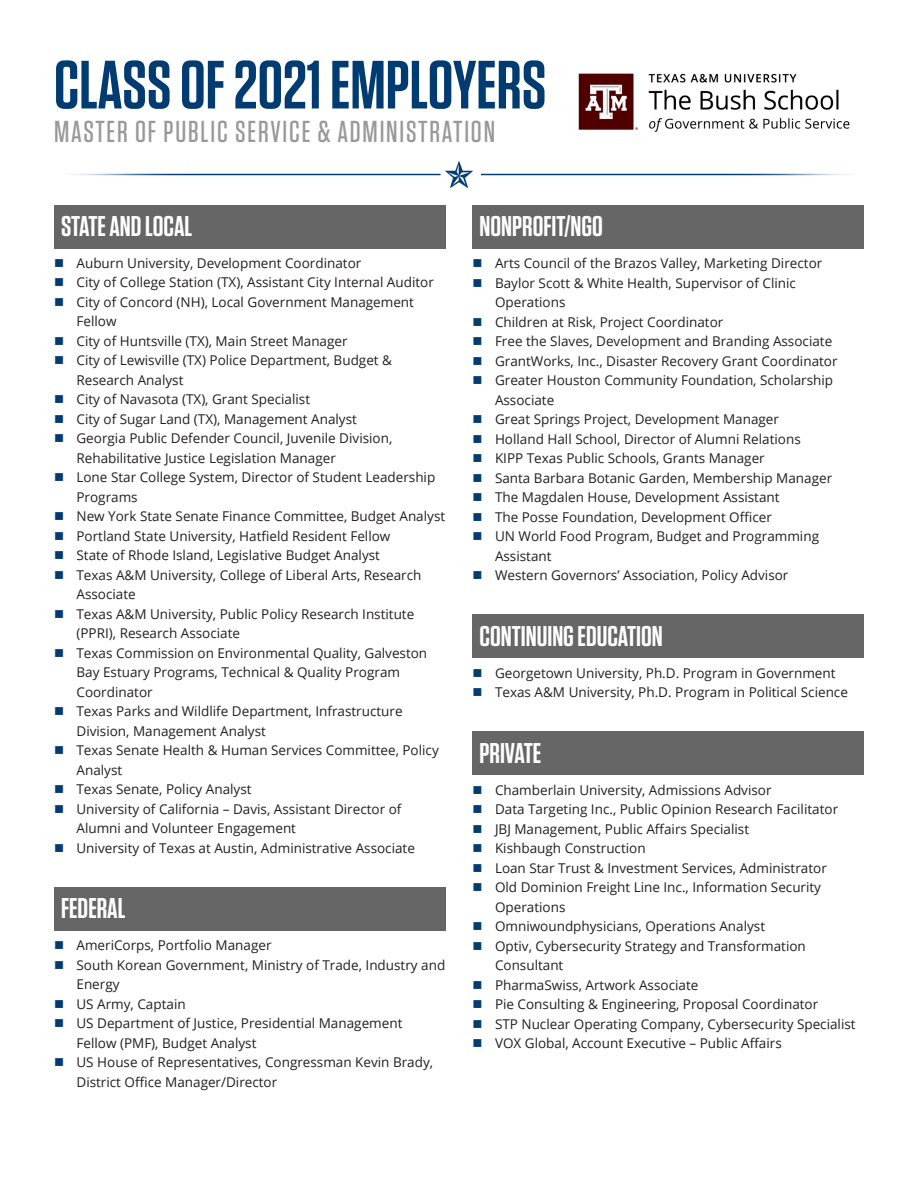
<style>
.page{position:relative;width:918px;height:1188px;background:#fff}
.page>*{position:absolute;margin:0;border:0;box-sizing:border-box;transform-origin:0 0}
.t1{font:600 68.1px "Tungsten";color:#003c71}
.t2{font:500 30.3px "Tungsten";letter-spacing:.06em;color:#999}
.t3{font:600 28.5px "Tungsten";color:#fff}
.t4{font:13.5px/19.5px "Open Sans";color:#231f20}
.s1{color:#003c71}
</style>
<div class="page">
<img style="left:578px;top:73px;width:272px;height:59px">
<div style="left:54px;top:205px;width:392px;height:43px;background:#666"></div>
<div style="left:54px;top:888px;width:392px;height:43px;background:#666"></div>
<img style="left:69px;top:161px;width:781px;height:27px">
<div style="left:472px;top:205px;width:392px;height:44px;background:#666"></div>
<div style="left:472px;top:615px;width:392px;height:43px;background:#666"></div>
<div style="left:472px;top:732px;width:392px;height:43px;background:#666"></div>
<p class="t1" style="left:54px;top:49px;width:494px">CLASS OF 2021 EMPLOYERS</p>
<p class="t2" style="left:54px;top:115px;width:443px">MASTER OF PUBLIC SERVICE &amp; ADMINISTRATION</p>
<p class="t3" style="left:61px;top:211px;width:133px">STATE AND LOCAL</p>
<p class="t4" style="left:54px;top:253px;width:309px"><span class="s1">■</span> Auburn University, Development Coordinator</p>
<p class="t4" style="left:54px;top:272px;width:381px"><span class="s1">■</span> City of College Station (TX), Assistant City Internal Auditor</p>
<p class="t4" style="left:76px;top:292px;width:339px;text-indent:-22px"><span class="s1">■</span> City of Concord (NH), Local Government Management<br>Fellow</p>
<p class="t4" style="left:54px;top:331px;width:295px"><span class="s1">■</span> City of Huntsville (TX), Main Street Manager</p>
<p class="t4" style="left:76px;top:350px;width:317px;text-indent:-22px"><span class="s1">■</span> City of Lewisville (TX) Police Department, Budget &amp;<br>Research Analyst</p>
<p class="t4" style="left:54px;top:389px;width:258px"><span class="s1">■</span> City of Navasota (TX), Grant Specialist</p>
<p class="t4" style="left:54px;top:409px;width:304px"><span class="s1">■</span> City of Sugar Land (TX), Management Analyst</p>
<p class="t4" style="left:76px;top:428px;width:317px;text-indent:-22px"><span class="s1">■</span> Georgia Public Defender Council, Juvenile Division,<br>Rehabilitative Justice Legislation Manager</p>
<p class="t4" style="left:76px;top:467px;width:360px;text-indent:-22px"><span class="s1">■</span> Lone Star College System, Director of Student Leadership<br>Programs</p>
<p class="t4" style="left:54px;top:506px;width:393px"><span class="s1">■</span> New York State Senate Finance Committee, Budget Analyst</p>
<p class="t4" style="left:54px;top:526px;width:338px"><span class="s1">■</span> Portland State University, Hatfield Resident Fellow</p>
<p class="t4" style="left:54px;top:545px;width:328px"><span class="s1">■</span> State of Rhode Island, Legislative Budget Analyst</p>
<p class="t4" style="left:76px;top:565px;width:347px;text-indent:-22px"><span class="s1">■</span> Texas A&amp;M University, College of Liberal Arts, Research<br>Associate</p>
<p class="t4" style="left:76px;top:604px;width:339px;text-indent:-22px"><span class="s1">■</span> Texas A&amp;M University, Public Policy Research Institute (PPRI), Research Associate</p>
<p class="t4" style="left:76px;top:643px;width:352px;text-indent:-22px"><span class="s1">■</span> Texas Commission on Environmental Quality, Galveston<br>Bay Estuary Programs, Technical &amp; Quality Program<br>Coordinator</p>
<p class="t4" style="left:76px;top:701px;width:328px;text-indent:-22px"><span class="s1">■</span> Texas Parks and Wildlife Department, Infrastructure<br>Division, Management Analyst</p>
<p class="t4" style="left:76px;top:740px;width:364px;text-indent:-22px"><span class="s1">■</span> Texas Senate Health &amp; Human Services Committee, Policy<br>Analyst</p>
<p class="t4" style="left:54px;top:779px;width:199px"><span class="s1">■</span> Texas Senate, Policy Analyst</p>
<p class="t4" style="left:76px;top:799px;width:326px;text-indent:-22px"><span class="s1">■</span> University of California – Davis, Assistant Director of<br>Alumni and Volunteer Engagement</p>
<p class="t4" style="left:54px;top:838px;width:362px"><span class="s1">■</span> University of Texas at Austin, Administrative Associate</p>
<p class="t3" style="left:61px;top:894px;width:66px">FEDERAL</p>
<p class="t4" style="left:54px;top:935px;width:219px"><span class="s1">■</span> AmeriCorps, Portfolio Manager</p>
<p class="t4" style="left:76px;top:955px;width:370px;text-indent:-22px"><span class="s1">■</span> South Korean Government, Ministry of Trade, Industry and<br>Energy</p>
<p class="t4" style="left:54px;top:994px;width:133px"><span class="s1">■</span> US Army, Captain</p>
<p class="t4" style="left:76px;top:1013px;width:327px;text-indent:-22px"><span class="s1">■</span> US Department of Justice, Presidential Management<br>Fellow (PMF), Budget Analyst</p>
<p class="t4" style="left:76px;top:1052px;width:358px;text-indent:-22px"><span class="s1">■</span> US House of Representatives, Congressman Kevin Brady,<br>District Office Manager/Director</p>
<p class="t3" style="left:480px;top:211px;width:125px">NONPROFIT/NGO</p>
<p class="t4" style="left:472px;top:253px;width:351px"><span class="s1">■</span> Arts Council of the Brazos Valley, Marketing Director</p>
<p class="t4" style="left:495px;top:273px;width:302px;text-indent:-22px"><span class="s1">■</span> Baylor Scott &amp; White Health, Supervisor of Clinic<br>Operations</p>
<p class="t4" style="left:472px;top:312px;width:252px"><span class="s1">■</span> Children at Risk, Project Coordinator</p>
<p class="t4" style="left:472px;top:331px;width:361px"><span class="s1">■</span> Free the Slaves, Development and Branding Associate</p>
<p class="t4" style="left:472px;top:351px;width:367px"><span class="s1">■</span> GrantWorks, Inc., Disaster Recovery Grant Coordinator</p>
<p class="t4" style="left:495px;top:370px;width:340px;text-indent:-22px"><span class="s1">■</span> Greater Houston Community Foundation, Scholarship<br>Associate</p>
<p class="t4" style="left:472px;top:409px;width:308px"><span class="s1">■</span> Great Springs Project, Development Manager</p>
<p class="t4" style="left:472px;top:429px;width:330px"><span class="s1">■</span> Holland Hall School, Director of Alumni Relations</p>
<p class="t4" style="left:472px;top:448px;width:294px"><span class="s1">■</span> KIPP Texas Public Schools, Grants Manager</p>
<p class="t4" style="left:472px;top:468px;width:361px"><span class="s1">■</span> Santa Barbara Botanic Garden, Membership Manager</p>
<p class="t4" style="left:472px;top:487px;width:309px"><span class="s1">■</span> The Magdalen House, Development Assistant</p>
<p class="t4" style="left:472px;top:507px;width:301px"><span class="s1">■</span> The Posse Foundation, Development Officer</p>
<p class="t4" style="left:495px;top:526px;width:326px;text-indent:-22px"><span class="s1">■</span> UN World Food Program, Budget and Programming<br>Assistant</p>
<p class="t4" style="left:472px;top:565px;width:318px"><span class="s1">■</span> Western Governors’ Association, Policy Advisor</p>
<p class="t3" style="left:480px;top:621px;width:185px">CONTINUING EDUCATION</p>
<p class="t4" style="left:472px;top:663px;width:365px"><span class="s1">■</span> Georgetown University, Ph.D. Program in Government</p>
<p class="t4" style="left:472px;top:682px;width:377px"><span class="s1">■</span> Texas A&amp;M University, Ph.D. Program in Political Science</p>
<p class="t3" style="left:480px;top:738px;width:63px">PRIVATE</p>
<p class="t4" style="left:472px;top:780px;width:301px"><span class="s1">■</span> Chamberlain University, Admissions Advisor</p>
<p class="t4" style="left:472px;top:799px;width:367px"><span class="s1">■</span> Data Targeting Inc., Public Opinion Research Facilitator</p>
<p class="t4" style="left:472px;top:819px;width:278px"><span class="s1">■</span> JBJ Management, Public Affairs Specialist</p>
<p class="t4" style="left:472px;top:838px;width:175px"><span class="s1">■</span> Kishbaugh Construction</p>
<p class="t4" style="left:472px;top:858px;width:356px"><span class="s1">■</span> Loan Star Trust &amp; Investment Services, Administrator</p>
<p class="t4" style="left:495px;top:877px;width:328px;text-indent:-22px"><span class="s1">■</span> Old Dominion Freight Line Inc., Information Security<br>Operations</p>
<p class="t4" style="left:472px;top:916px;width:294px"><span class="s1">■</span> Omniwoundphysicians, Operations Analyst</p>
<p class="t4" style="left:495px;top:936px;width:312px;text-indent:-22px"><span class="s1">■</span> Optiv, Cybersecurity Strategy and Transformation<br>Consultant</p>
<p class="t4" style="left:472px;top:975px;width:227px"><span class="s1">■</span> PharmaSwiss, Artwork Associate</p>
<p class="t4" style="left:472px;top:994px;width:347px"><span class="s1">■</span> Pie Consulting &amp; Engineering, Proposal Coordinator</p>
<p class="t4" style="left:472px;top:1014px;width:385px"><span class="s1">■</span> STP Nuclear Operating Company, Cybersecurity Specialist</p>
<p class="t4" style="left:472px;top:1033px;width:311px"><span class="s1">■</span> VOX Global, Account Executive – Public Affairs</p>
</div>
